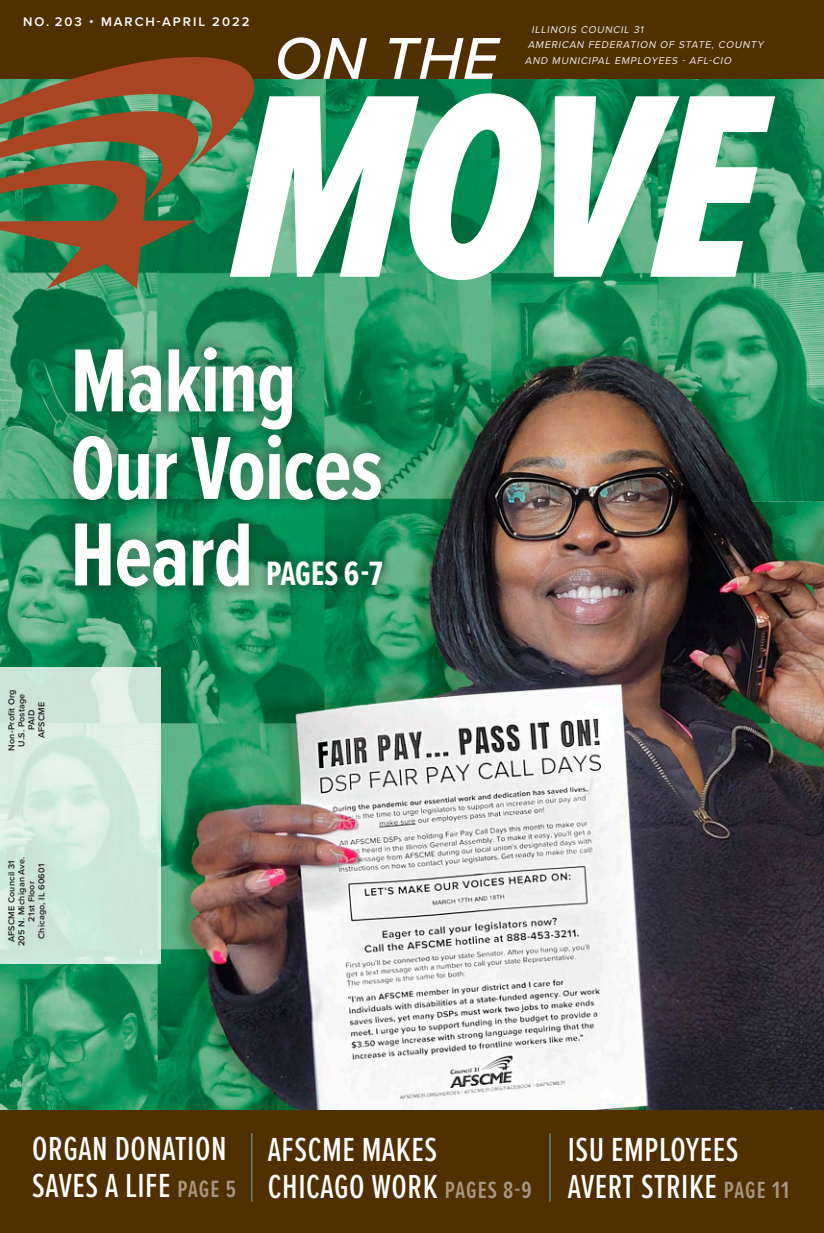
<style>
.page{position:relative;width:824px;height:1233px;background:#fff}
.page>*{position:absolute;margin:0;border:0;box-sizing:border-box;transform-origin:0 0}
.t1{font:270.6px "Proxima Nova Ex Cn Extrabld It";color:#fff}
.union_member{font:700 92.8px/87px "Proxima Nova Ex Cn";letter-spacing:-.01em;color:#fff}
.t2{font:italic 500 61.2px "Proxima Nova";color:#fff}
.union_member-2{font:700 35px "Proxima Nova Ex Cn";letter-spacing:-.005em;color:#fff}
.Paragraph_Style_1{font:500 34.6px/37px "Proxima Nova Ex Cn";letter-spacing:.015em;color:#fff}
.t3{font:600 13px "Proxima Nova";letter-spacing:.15em;color:#fff}
.t4{font:italic 10.2px "Proxima Nova";color:#f0edea}
.t5{font:600 9px "Proxima Nova";letter-spacing:.02em;color:#231f20}
.s1{font-weight:600;font-size:24.4px;color:#a89780}
</style>
<div class="page">
<img style="left:0;top:79px;width:824px;height:1031px">
<svg style="left:0;top:667px;width:160px;height:297px;background:#d3e8de"></svg>
<div style="left:0;top:0;width:824px;height:79px;background:#503000"></div>
<svg style="left:0;top:57px;width:254px;height:232px;background:#5f6c41"></svg>
<div style="left:0;top:1110px;width:824px;height:123px;background:#503000"></div>
<hr style="left:251px;top:1133px;width:1px;height:69px;background:#7fa8bc">
<hr style="left:549px;top:1133px;width:1px;height:69px;background:#7fa8bc">
<div style="left:60px;top:335px;width:335px;height:264px;background:#231f20;opacity:.23"></div>
<p class="t3" style="left:23px;top:12px;width:228px">NO. 203 • MARCH-APRIL 2022</p>
<p class="t2" style="left:274px;top:13px;width:225px">ON THE</p>
<p class="t4" style="left:531px;top:22px;width:116px">ILLINOIS COUNCIL 31</p>
<p class="t4" style="left:527px;top:37px;width:240px">AMERICAN FEDERATION OF STATE, COUNTY</p>
<p class="t4" style="left:525px;top:53px;width:210px">AND MUNICIPAL EMPLOYEES - AFL-CIO</p>
<p class="t1" style="left:231px;top:-10px;width:528px">MOVE</p>
<p class="union_member" style="left:70px;top:335px;width:313px">Making<br>Our Voices<br>Heard</p>
<p class="union_member-2" style="left:266px;top:548px;width:118px">PAGES 6-7</p>
<p class="t5" style="left:5px;top:751px;width:62px;rotate:-90deg">Non-Profit Org</p>
<p class="t5" style="left:15px;top:747px;width:54px;rotate:-90deg">U.S. Postage</p>
<p class="t5" style="left:25px;top:730px;width:22px;rotate:-90deg">PAID</p>
<p class="t5" style="left:35px;top:738px;width:38px;rotate:-90deg">AFSCME</p>
<p class="t5" style="left:5px;top:942px;width:83px;rotate:-90deg">AFSCME Council 31</p>
<p class="t5" style="left:15px;top:946px;width:91px;rotate:-90deg">205 N. Michigan Ave.</p>
<p class="t5" style="left:35px;top:939px;width:77px;rotate:-90deg">Chicago, IL 60601</p>
<p class="t5" style="left:25px;top:922px;width:42px;rotate:-90deg">21st Floor</p>
<h3 class="Paragraph_Style_1" style="left:32px;top:1129px;width:205px">ORGAN DONATION<br>SAVES A LIFE <span class="s1">PAGE 5</span></h3>
<h3 class="Paragraph_Style_1" style="left:268px;top:1130px;width:265px">AFSCME MAKES<br>CHICAGO WORK <span class="s1">PAGES 8-9</span></h3>
<p class="Paragraph_Style_1" style="left:567px;top:1129px;width:223px">ISU EMPLOYEES<br>AVERT STRIKE <span class="s1">PAGE 11</span></p>
</div>
